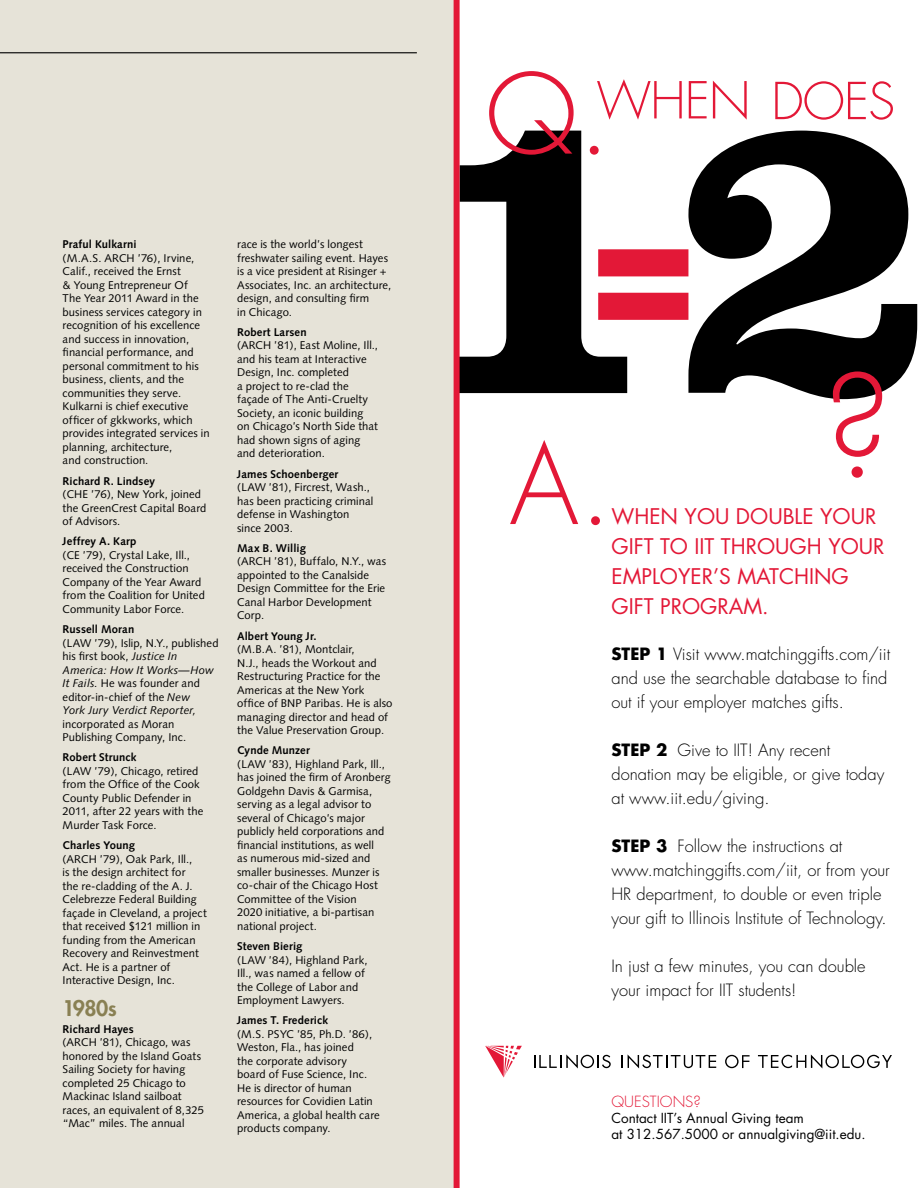
<style>
.page{position:relative;width:918px;height:1188px;background:#fff}
.page>*{position:absolute;margin:0;border:0;box-sizing:border-box;transform-origin:0 0}
.t1{font:300 137.25px "Futura";color:#e31837}
.t2{font:300 108px "Futura";color:#e31837}
.t3{font:21px/30px "Futura";color:#e31837}
.t4{font:800 21px "Futura";letter-spacing:-.025em;color:#898053}
.t5{font:300 16.5px/24px "Futura";color:#000}
.t6{font:300 15px "Futura";color:#e31837}
.t7{font:13.5px/16.2px "Futura";color:#000}
.t8{font:11.25px/13.5px "Syntax";letter-spacing:.01em;color:#000}
.s1{font-weight:700}
.s2{font-style:italic}
</style>
<div class="page">
<div style="left:0;top:0;width:458px;height:1188px;background:#e6e3d8"></div>
<hr style="left:0;top:52px;width:417px;height:1px;background:#000">
<svg style="left:460px;top:131px;width:167px;height:262px;fill:#000"></svg>
<svg style="left:688px;top:131px;width:229px;height:268px;fill:#000"></svg>
<svg style="left:775px;top:81px;width:118px;height:39px"></svg>
<svg style="left:597px;top:79px;width:150px;height:41px"></svg>
<svg style="left:598px;top:249px;width:90px;height:71px"></svg>
<svg style="left:485px;top:1046px;width:37px;height:32px"></svg>
<svg style="left:534px;top:1054px;width:77px;height:15px"></svg>
<svg style="left:621px;top:1054px;width:95px;height:15px"></svg>
<svg style="left:758px;top:1054px;width:134px;height:15px"></svg>
<svg style="left:725px;top:1055px;width:25px;height:13px"></svg>
<div style="left:454px;top:0;width:6px;height:1188px;background:#e31837"></div>
<p class="t8" style="left:63px;top:238px;width:149px"><span class="s1">Praful Kulkarni<br></span>(M.A.S. ARCH ’76), Irvine,<br>Calif., received the Ernst<br>&amp; Young Entrepreneur Of<br>The Year 2011 Award in the business services category in recognition of his excellence and success in innovation, financial performance, and personal commitment to his business, clients, and the communities they serve.<br>Kulkarni is chief executive officer of gkkworks, which provides integrated services in planning, architecture,<br>and construction.</p>
<p class="t8" style="left:63px;top:474px;width:145px"><span class="s1">Richard R. Lindsey<br></span>(CHE ’76), New York, joined the GreenCrest Capital Board of Advisors.</p>
<p class="t8" style="left:63px;top:535px;width:144px"><span class="s1">Jeffrey A. Karp<br></span>(CE ’79), Crystal Lake, Ill., received the Construction<br>Company of the Year Award from the Coalition for United<br>Community Labor Force.</p>
<p class="t8" style="left:63px;top:622px;width:157px"><span class="s1">Russell Moran<br></span>(LAW ’79), Islip, N.Y., published his first book, <span class="s2">Justice In<br>America: How It Works—How<br>It Fails.</span> He was founder and editor-in-chief of the <span class="s2">New<br>York Jury Verdict Reporter, </span>incorporated as Moran<br>Publishing Company, Inc.</p>
<p class="t8" style="left:63px;top:751px;width:142px"><span class="s1">Robert Strunck<br></span>(LAW ’79), Chicago, retired from the Office of the Cook<br>County Public Defender in<br>2011, after 22 years with the<br>Murder Task Force.</p>
<p class="t8" style="left:63px;top:838px;width:146px"><span class="s1">Charles Young<br></span>(ARCH ’79), Oak Park, Ill.,<br>is the design architect for<br>the re-cladding of the A. J.<br>Celebrezze Federal Building façade in Cleveland, a project that received $121 million in funding from the American<br>Recovery and Reinvestment<br>Act. He is a partner of<br>Interactive Design, Inc.</p>
<p class="t4" style="left:63px;top:994px;width:55px">1980s</p>
<p class="t8" style="left:63px;top:1022px;width:143px"><span class="s1">Richard Hayes<br></span>(ARCH ’81), Chicago, was honored by the Island Goats<br>Sailing Society for having completed 25 Chicago to<br>Mackinac Island sailboat races, an equivalent of 8,325 “Mac” miles. The annual</p>
<p class="t8" style="left:237px;top:238px;width:156px">race is the world’s longest freshwater sailing event. Hayes is a vice president at Risinger +<br>Associates, Inc. an architecture, design, and consulting firm<br>in Chicago.</p>
<p class="t8" style="left:237px;top:325px;width:142px"><span class="s1">Robert Larsen<br></span>(ARCH ’81), East Moline, Ill., and his team at Interactive<br>Design, Inc. completed<br>a project to re-clad the façade of The Anti-Cruelty<br>Society, an iconic building on Chicago’s North Side that had shown signs of aging and deterioration.</p>
<p class="t8" style="left:237px;top:467px;width:138px"><span class="s1">James Schoenberger<br></span>(LAW ’81), Fircrest, Wash., has been practicing criminal defense in Washington since 2003.</p>
<p class="t8" style="left:237px;top:541px;width:151px"><span class="s1">Max B. Willig<br></span>(ARCH ’81), Buffalo, N.Y., was appointed to the Canalside<br>Design Committee for the Erie<br>Canal Harbor Development<br>Corp.</p>
<p class="t8" style="left:237px;top:629px;width:157px"><span class="s1">Albert Young Jr.<br></span>(M.B.A. ’81), Montclair,<br>N.J., heads the Workout and<br>Restructuring Practice for the<br>Americas at the New York office of BNP Paribas. He is also managing director and head of the Value Preservation Group.</p>
<p class="t8" style="left:237px;top:744px;width:155px"><span class="s1">Cynde Munzer<br></span>(LAW ’83), Highland Park, Ill., has joined the firm of Aronberg<br>Goldgehn Davis &amp; Garmisa, serving as a legal advisor to several of Chicago’s major publicly held corporations and financial institutions, as well<br>as numerous mid-sized and smaller businesses. Munzer is co-chair of the Chicago Host<br>Committee of the Vision<br>2020 initiative, a bi-partisan national project.</p>
<p class="t8" style="left:237px;top:940px;width:132px"><span class="s1">Steven Bierig<br></span>(LAW ’84), Highland Park,<br>Ill., was named a fellow of the College of Labor and<br>Employment Lawyers.</p>
<p class="t8" style="left:237px;top:1014px;width:144px"><span class="s1">James T. Frederick<br></span>(M.S. PSYC ’85, Ph.D. ’86),<br>Weston, Fla., has joined<br>the corporate advisory<br>board of Fuse Science, Inc.<br>He is director of human resources for Covidien Latin<br>America, a global health care products company.</p>
<p class="t2" style="left:485px;top:45px;width:127px">Q.</p>
<p class="t2" style="left:510px;top:415px;width:104px">A.</p>
<p class="t1" style="left:824px;top:338px;width:69px">?</p>
<p class="t3" style="left:611px;top:501px;width:275px">WHEN YOU DOUBLE YOUR<br>GIFT TO IIT THROUGH YOUR<br>EMPLOYER’S MATCHING<br>GIFT PROGRAM.</p>
<p class="t5" style="left:611px;top:642px;width:280px"><span class="s1">STEP 1</span> Visit www.matchinggifts.com/iit and use the searchable database to find out if your employer matches gifts.</p>
<p class="t5" style="left:611px;top:738px;width:274px"><span class="s1">STEP 2</span> Give to IIT! Any recent donation may be eligible, or give today at www.iit.edu/giving.</p>
<p class="t5" style="left:611px;top:834px;width:280px"><span class="s1">STEP 3</span> Follow the instructions at www.matchinggifts.com/iit, or from your HR department, to double or even triple your gift to Illinois Institute of Technology.</p>
<p class="t5" style="left:611px;top:954px;width:256px">In just a few minutes, you can double your impact for IIT students!</p>
<p class="t6" style="left:611px;top:1092px;width:91px">QUESTIONS?</p>
<p class="t7" style="left:611px;top:1110px;width:256px">Contact IIT’s Annual Giving team<br>at 312.567.5000 or annualgiving@iit.edu.</p>
</div>
